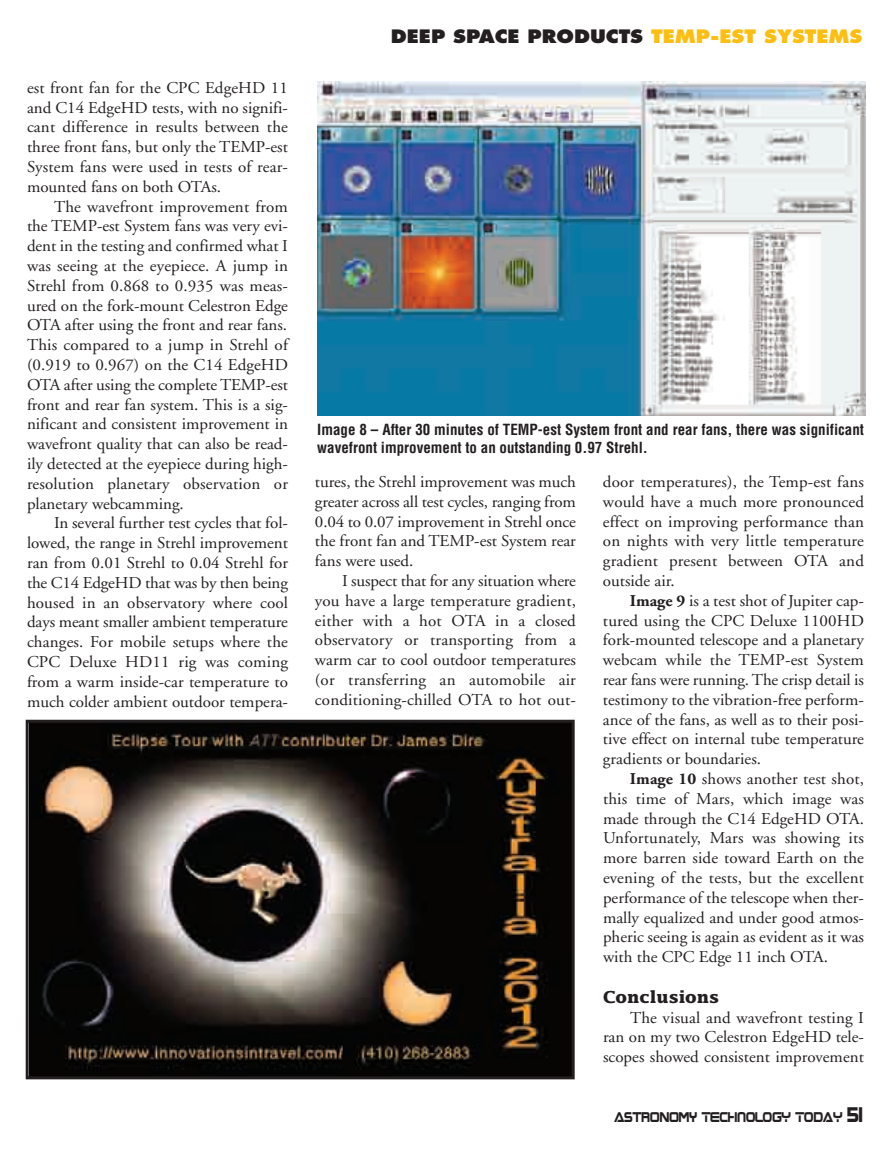
<style>
.page{position:relative;width:891px;height:1161px;background:#fff}
.page>*{position:absolute;margin:0;border:0;box-sizing:border-box;transform-origin:0 0}
.t1{font:800 18px "Futura";color:#231f20;scale:1.08 1}
.t2{font:16.5px/19.8px "Adobe Garamond";color:#231f20;text-align:justify}
.t3{font:700 16.5px "Lucida";color:#231f20}
.t4{font:700 condensed 15px/18px "Helvetica";color:#231f20}
.t5{font:11.4px "Boom Box";color:#231f20;scale:.9 1}
.s1{color:#fdbe12}
.s2{font-weight:700}
.s3{font-size:17.1px}
</style>
<div class="page">
<img style="left:30px;top:724px;width:541px;height:351px">
<div style="left:26px;top:720px;width:549px;height:359px;border:3px solid #231f20"></div>
<img style="left:317px;top:81px;width:548px;height:335px">
<p class="t2" style="left:27px;top:79px;width:263px">est front fan for the CPC EdgeHD 11 and C14 EdgeHD tests, with no signifi&shy;cant difference in results between the three front fans, but only the TEMP-est System fans were used in tests of rear&shy;mounted fans on both OTAs.</p>
<p class="t2" style="left:27px;top:198px;width:263px;text-indent:27px">The wavefront improvement from the TEMP-est System fans was very evi&shy;dent in the testing and confirmed what I was seeing at the eyepiece. A jump in Strehl from 0.868 to 0.935 was meas&shy;ured on the fork-mount Celestron Edge OTA after using the front and rear fans.<br>This compared to a jump in Strehl of (0.919 to 0.967) on the C14 EdgeHD OTA after using the complete TEMP-est front and rear fan system. This is a sig&shy;nificant and consistent improvement in wavefront quality that can also be read&shy;ily detected at the eyepiece during high&shy;resolution planetary observation or planetary webcamming.</p>
<p class="t2" style="left:27px;top:515px;width:263px;text-indent:27px">In several further test cycles that fol&shy;lowed, the range in Strehl improvement ran from 0.01 Strehl to 0.04 Strehl for the C14 EdgeHD that was by then being housed in an observatory where cool days meant smaller ambient temperature changes. For mobile setups where the CPC Deluxe HD11 rig was coming from a warm inside-car temperature to much colder ambient outdoor tempera-</p>
<p class="t1" style="left:391px;top:28px;width:438px">DEEP SPACE PRODUCTS <span class="s1">TEMP-EST SYSTEMS</span></p>
<p class="t4" style="left:317px;top:420px;width:548px">Image 8 – After 30 minutes of TEMP-est System front and rear fans, there was significant wavefront improvement to an outstanding 0.97 Strehl.</p>
<p class="t2" style="left:315px;top:473px;width:263px">tures, the Strehl improvement was much greater across all test cycles, ranging from 0.04 to 0.07 improvement in Strehl once the front fan and TEMP-est System rear fans were used.</p>
<p class="t2" style="left:315px;top:572px;width:263px;text-indent:27px">I suspect that for any situation where you have a large temperature gradient, either with a hot OTA in a closed observatory or transporting from a warm car to cool outdoor temperatures (or transferring an automobile air conditioning-chilled OTA to hot out-</p>
<p class="t2" style="left:603px;top:473px;width:263px">door temperatures), the Temp-est fans would have a much more pronounced effect on improving performance than on nights with very little temperature gradient present between OTA and outside air.</p>
<p class="t2" style="left:603px;top:592px;width:263px;text-indent:27px"><span class="s2">Image 9</span> is a test shot of Jupiter cap&shy;tured using the CPC Deluxe 1100HD fork-mounted telescope and a planetary webcam while the TEMP-est System rear fans were running. The crisp detail is testimony to the vibration-free perform&shy;ance of the fans, as well as to their posi&shy;tive effect on internal tube temperature gradients or boundaries.</p>
<p class="t2" style="left:603px;top:770px;width:263px;text-indent:27px"><span class="s2">Image 10</span> shows another test shot, this time of Mars, which image was made through the C14 EdgeHD OTA.<br>Unfortunately, Mars was showing its more barren side toward Earth on the evening of the tests, but the excellent performance of the telescope when ther&shy;mally equalized and under good atmos&shy;pheric seeing is again as evident as it was with the CPC Edge 11 inch OTA.</p>
<p class="t3" style="left:603px;top:987px;width:118px">Conclusions</p>
<p class="t2" style="left:603px;top:1009px;width:263px;text-indent:27px">The visual and wavefront testing I ran on my two Celestron EdgeHD tele&shy;scopes showed consistent improvement</p>
<p class="t5" style="left:614px;top:1112px;width:278px">ASTRONOMY TECHNOLOGY TODAY <span class="s3">51</span></p>
</div>
